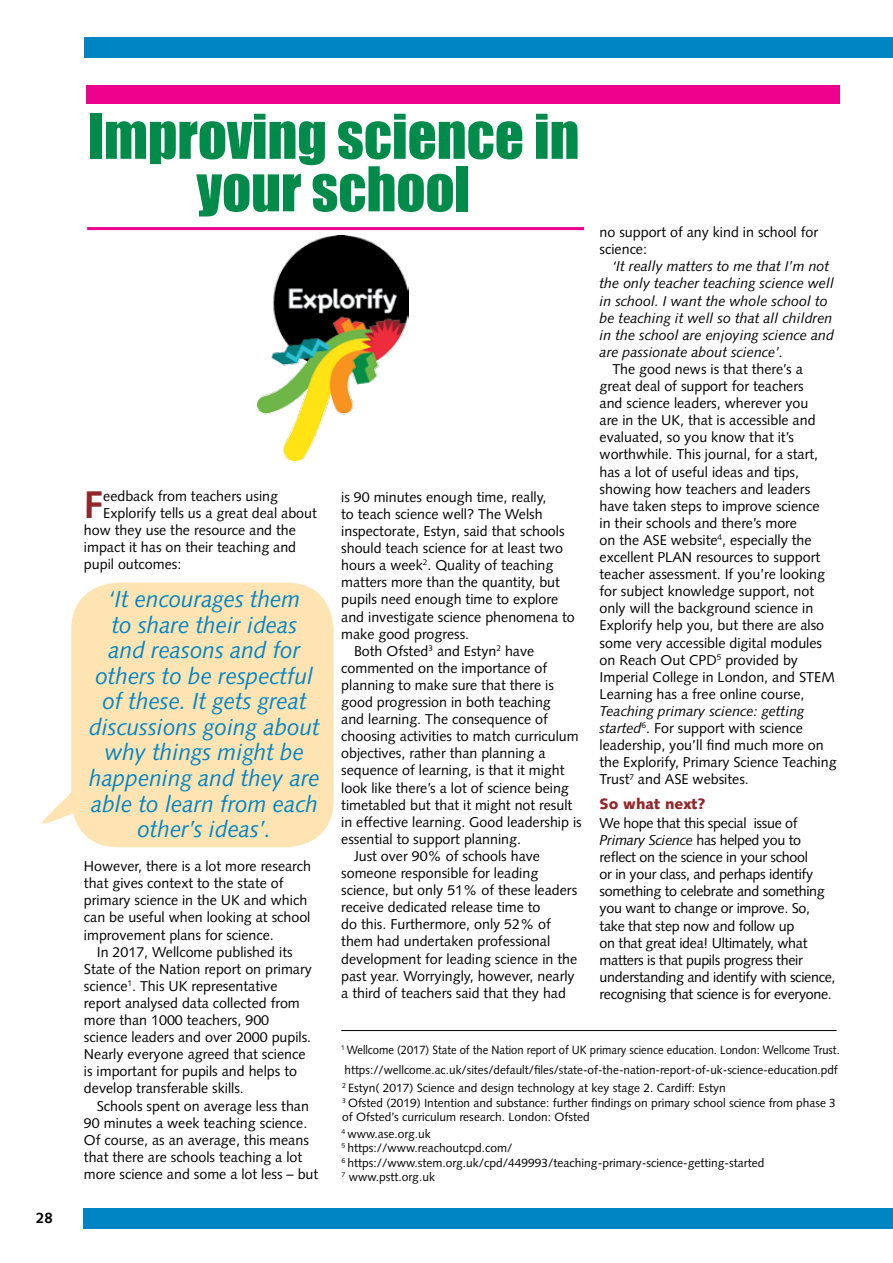
<style>
.page{position:relative;width:893px;height:1263px;background:#fff}
.page>*{position:absolute;margin:0;border:0;box-sizing:border-box;transform-origin:0 0}
.t1{font:57px/52.5px "Impact";color:#008b4b;text-align:center}
.t2{font:700 38.4px "Syntax";color:#91272a}
.t3{font:italic 23.25px/25.5px "Syntax";color:#0085c4;text-align:center}
.t4{font:900 15px "Syntax";color:#91272a}
.t5{font:700 15px "Syntax";color:#000}
.t6{font:14.25px/17.1px "Syntax";color:#000}
.t7{font:14.25px/17.1px "Syntax";letter-spacing:-.02em;color:#000}
.t8{font:italic 14.25px/17.1px "Syntax";color:#000}
.t9{font:12px/14.4px "Syntax";color:#000}
.t10{font:12px/19.5px "Syntax";color:#000;scale:.93 1}
.s1{font-style:italic}
</style>
<div class="page">
<div style="left:83px;top:1208px;width:810px;height:21px;background:#0085c4"></div>
<div style="left:85px;top:37px;width:808px;height:20px;background:#0085c4"></div>
<img style="left:257px;top:236px;width:151px;height:224px">
<div style="left:71px;top:583px;width:263px;height:264px;background:#ffe4b3;border-radius:47px"></div>
<div style="left:86px;top:85px;width:754px;height:18px;background:#ec008c"></div>
<hr style="left:87px;top:227px;width:497px;height:3px;background:#ec008c">
<svg style="left:42px;top:782px;width:37px;height:45px"></svg>
<hr style="left:341px;top:1030px;width:496px;height:1px;background:#000">
<p class="t5" style="left:36px;top:1209px;width:18px">28</p>
<h1 class="t1" style="left:88px;top:109px;width:493px">Improving science in your school</h1>
<h2 class="t2" style="left:84px;top:483px;width:21px">F</h2>
<p class="t6" style="left:103px;top:487px;width:176px">eedback from teachers using</p>
<p class="t6" style="left:103px;top:504px;width:215px">Explorify tells us a great deal about</p>
<p class="t6" style="left:84px;top:521px;width:213px">how they use the resource and the</p>
<p class="t6" style="left:84px;top:539px;width:214px">impact it has on their teaching and</p>
<p class="t6" style="left:84px;top:556px;width:99px">pupil outcomes:</p>
<h3 class="t3" style="left:89px;top:587px;width:232px">‘It encourages them<br>to share their ideas<br>and reasons and for others to be respectful of these. It gets great discussions going about why things might be happening and they are able to learn from each other’s ideas’.</h3>
<p class="t6" style="left:84px;top:858px;width:229px">However, there is a lot more research that gives context to the state of primary science in the UK and which can be useful when looking at school improvement plans for science.</p>
<p class="t6" style="left:84px;top:943px;width:229px;text-indent:13px">In 2017, Wellcome published its State of the Nation report on primary science<sup>1</sup>. This UK representative report analysed data collected from more than 1000 teachers, 900 science leaders and over 2000 pupils.<br>Nearly everyone agreed that science is important for pupils and helps to develop transferable skills.</p>
<p class="t6" style="left:84px;top:1097px;width:236px;text-indent:13px">Schools spent on average less than 90 minutes a week teaching science.<br>Of course, as an average, this means that there are schools teaching a lot more science and some a lot less – but</p>
<p class="t6" style="left:341px;top:488px;width:207px">is 90 minutes enough time, really,</p>
<p class="t6" style="left:341px;top:505px;width:203px">to teach science well? The Welsh</p>
<p class="t6" style="left:341px;top:523px;width:225px">inspectorate, Estyn, said that schools</p>
<p class="t6" style="left:341px;top:540px;width:223px">should teach science for at least two</p>
<p class="t6" style="left:341px;top:557px;width:214px">hours a week<sup>2</sup>. Quality of teaching</p>
<p class="t6" style="left:341px;top:574px;width:220px">matters more than the quantity, but</p>
<p class="t6" style="left:341px;top:591px;width:218px">pupils need enough time to explore</p>
<p class="t6" style="left:341px;top:608px;width:235px">and investigate science phenomena to</p>
<p class="t6" style="left:341px;top:625px;width:130px">make good progress.</p>
<p class="t6" style="left:354px;top:642px;width:182px">Both Ofsted<sup>3</sup> and Estyn<sup>2</sup> have</p>
<p class="t6" style="left:341px;top:659px;width:207px">commented on the importance of</p>
<p class="t6" style="left:341px;top:676px;width:214px">planning to make sure that there is</p>
<p class="t6" style="left:341px;top:694px;width:211px">good progression in both teaching</p>
<p class="t6" style="left:341px;top:711px;width:208px">and learning. The consequence of</p>
<p class="t6" style="left:341px;top:728px;width:239px">choosing activities to match curriculum</p>
<p class="t6" style="left:341px;top:745px;width:206px">objectives, rather than planning a</p>
<p class="t6" style="left:341px;top:762px;width:225px">sequence of learning, is that it might</p>
<p class="t6" style="left:341px;top:779px;width:229px">look like there’s a lot of science being</p>
<p class="t6" style="left:341px;top:796px;width:233px">timetabled but that it might not result</p>
<p class="t6" style="left:341px;top:813px;width:242px">in effective learning. Good leadership is</p>
<p class="t6" style="left:341px;top:830px;width:181px">essential to support planning.</p>
<p class="t6" style="left:354px;top:847px;width:188px">Just over 90% of schools have</p>
<p class="t6" style="left:341px;top:865px;width:199px">someone responsible for leading</p>
<p class="t6" style="left:341px;top:882px;width:237px">science, but only 51% of these leaders</p>
<p class="t6" style="left:341px;top:899px;width:201px">receive dedicated release time to</p>
<p class="t6" style="left:341px;top:916px;width:211px">do this. Furthermore, only 52% of</p>
<p class="t6" style="left:341px;top:933px;width:210px">them had undertaken professional</p>
<p class="t6" style="left:341px;top:950px;width:237px">development for leading science in the</p>
<p class="t6" style="left:341px;top:967px;width:235px">past year. Worryingly, however, nearly</p>
<p class="t6" style="left:341px;top:984px;width:226px">a third of teachers said that they had</p>
<p class="t6" style="left:600px;top:224px;width:220px">no support of any kind in school for science:</p>
<p class="t8" style="left:600px;top:258px;width:236px;text-indent:13px">‘It really matters to me that I’m not the only teacher teaching science well in school. I want the whole school to be teaching it well so that all children in the school are enjoying science and are passionate about science’.</p>
<p class="t6" style="left:600px;top:360px;width:237px;text-indent:13px">The good news is that there’s a great deal of support for teachers<br>and science leaders, wherever you<br>are in the UK, that is accessible and evaluated, so you know that it’s worthwhile. This journal, for a start, has a lot of useful ideas and tips, showing how teachers and leaders have taken steps to improve science<br>in their schools and there’s more<br>on the ASE website<sup>4</sup>, especially the excellent PLAN resources to support teacher assessment. If you’re looking for subject knowledge support, not only will the background science in Explorify help you, but there are also some very accessible digital modules on Reach Out CPD<sup>5</sup> provided by Imperial College in London, and STEM Learning has a free online course,</p>
<p class="t6" style="left:600px;top:702px;width:239px"><span class="s1">Teaching primary science: getting started</span><sup>6</sup>. For support with science leadership, you’ll find much more on the Explorify, Primary Science Teaching Trust<sup>7</sup> and ASE websites.</p>
<p class="t4" style="left:600px;top:795px;width:108px">So what next?</p>
<p class="t7" style="left:600px;top:814px;width:237px">We hope that this special issue of <span class="s1">Primary Science</span> has helped you to reflect on the science in your school<br>or in your class, and perhaps identify something to celebrate and something you want to change or improve. So, take that step now and follow up<br>on that great idea! Ultimately, what matters is that pupils progress their understanding and identify with science, recognising that science is for everyone.</p>
<p class="t10" style="left:341px;top:1040px;width:538px"><sup>1</sup> Wellcome (2017) State of the Nation report of UK primary science education. London: Wellcome Trust. https://wellcome.ac.uk/sites/default/files/state-of-the-nation-report-of-uk-science-education.pdf</p>
<p class="t9" style="left:342px;top:1081px;width:495px"><sup>2</sup> Estyn( 2017) Science and design technology at key stage 2. Cardiff: Estyn<br><sup>3</sup> Ofsted (2019) Intention and substance: further findings on primary school science from phase 3 of Ofsted’s curriculum research. London: Ofsted</p>
<p class="t9" style="left:342px;top:1126px;width:424px"><sup>4</sup> www.ase.org.uk<br><sup>5</sup> https://www.reachoutcpd.com/<br><sup>6</sup> https://www.stem.org.uk/cpd/449993/teaching-primary-science-getting-started <sup>7</sup> www.pstt.org.uk</p>
</div>
